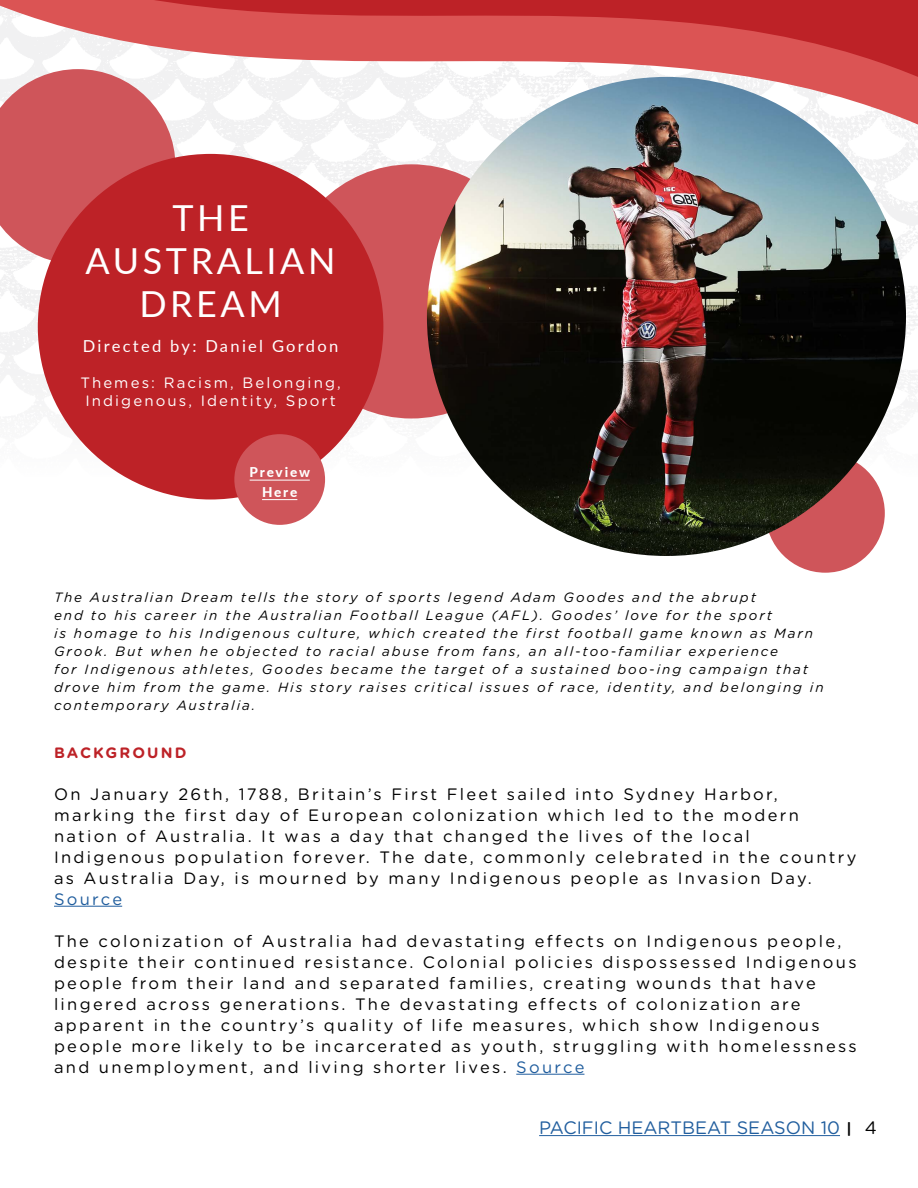
<style>
.page{position:relative;width:918px;height:1188px;background:#fff}
.page>*{position:absolute;margin:0;border:0;box-sizing:border-box;transform-origin:0 0}
.t1{font:35.85px/43px "Lato";letter-spacing:.1em;color:#fff;text-align:center}
.t2{font:18px "Gotham Rounded";color:#215e9e}
.t3{font:16.5px/21px "Gotham Rounded";letter-spacing:.14em;color:#000}
.t4{font:16.5px "Lato";letter-spacing:.14em;color:#fff}
.t5{font:16.5px "Gotham Rounded";letter-spacing:.14em;color:#215e9e}
.t6{font:15px/18px "Gotham Rounded";letter-spacing:.14em;color:#fff;text-align:center}
.t7{font:700 15px "Gotham Rounded";letter-spacing:.14em;color:#bd2227}
.t8{font:italic 13.5px/18px "Gotham Rounded";letter-spacing:.14em;color:#000}
.t9{font:800 13.5px/19.5px "Lato";letter-spacing:.13em;color:#fff;text-align:center}
.s1{color:#215e9e}
.s2{font-weight:700;font-size:15px;color:#000}
.s3{color:#000}
</style>
<div class="page">
<hr style="left:539px;top:1135px;width:301px;height:1px;background:#215e9e">
<img style="left:0;top:140px;width:918px;height:336px">
<div style="left:284px;top:164px;width:254px;height:254px;background:#cf555a;border-radius:50%"></div>
<div style="left:766px;top:454px;width:119px;height:119px;background:#cf555a;border-radius:50%"></div>
<svg style="left:176px;top:94px;width:742px;height:46px"></svg>
<svg style="left:0;top:0;width:918px;height:94px;fill:#db5454"></svg>
<img style="left:427px;top:77px;width:479px;height:479px;border-radius:240px">
<hr style="left:54px;top:906px;width:68px;height:1px;background:#215e9e">
<hr style="left:516px;top:1074px;width:68px;height:1px;background:#215e9e">
<svg style="left:0;top:69px;width:176px;height:195px;background:#d56d72"></svg>
<div style="left:38px;top:154px;width:345px;height:346px;background:#bd2227;border-radius:50%"></div>
<div style="left:234px;top:434px;width:91px;height:91px;background:#cf555a;border-radius:50%"></div>
<hr style="left:250px;top:480px;width:60px;height:1px;background:#fff">
<hr style="left:262px;top:499px;width:35px;height:1px;background:#fff">
<h1 class="t1" style="left:86px;top:195px;width:251px">THE<br>AUSTRALIAN<br>DREAM</h1>
<p class="t4" style="left:83px;top:334px;width:257px">Directed by: Daniel Gordon</p>
<p class="t6" style="left:80px;top:373px;width:262px">Themes: Racism, Belonging,<br>Indigenous, Identity, Sport</p>
<p class="t9" style="left:250px;top:462px;width:62px">Preview<br>Here</p>
<p class="t8" style="left:54px;top:587px;width:771px">The Australian Dream tells the story of sports legend Adam Goodes and the abrupt<br>end to his career in the Australian Football League (AFL). Goodes’ love for the sport<br>is homage to his Indigenous culture, which created the first football game known as Marn Grook. But when he objected to racial abuse from fans, an all-too-familiar experience<br>for Indigenous athletes, Goodes became the target of a sustained boo-ing campaign that drove him from the game. His story raises critical issues of race, identity, and belonging in contemporary Australia.</p>
<p class="t7" style="left:54px;top:741px;width:134px">BACKGROUND</p>
<p class="t3" style="left:54px;top:782px;width:804px">On January 26th, 1788, Britain’s First Fleet sailed into Sydney Harbor, marking the first day of European colonization which led to the modern nation of Australia. It was a day that changed the lives of the local Indigenous population forever. The date, commonly celebrated in the country as Australia Day, is mourned by many Indigenous people as Invasion Day.</p>
<p class="t5" style="left:54px;top:887px;width:70px">Source</p>
<p class="t3" style="left:54px;top:929px;width:804px">The colonization of Australia had devastating effects on Indigenous people, despite their continued resistance. Colonial policies dispossessed Indigenous people from their land and separated families, creating wounds that have lingered across generations. The devastating effects of colonization are apparent in the country’s quality of life measures, which show Indigenous people more likely to be incarcerated as youth, struggling with homelessness and unemployment, and living shorter lives. <span class="s1">Source</span></p>
<p class="t2" style="left:539px;top:1115px;width:339px">PACIFIC HEARTBEAT SEASON 10 <span class="s2">|</span> <span class="s3">4</span></p>
</div>
